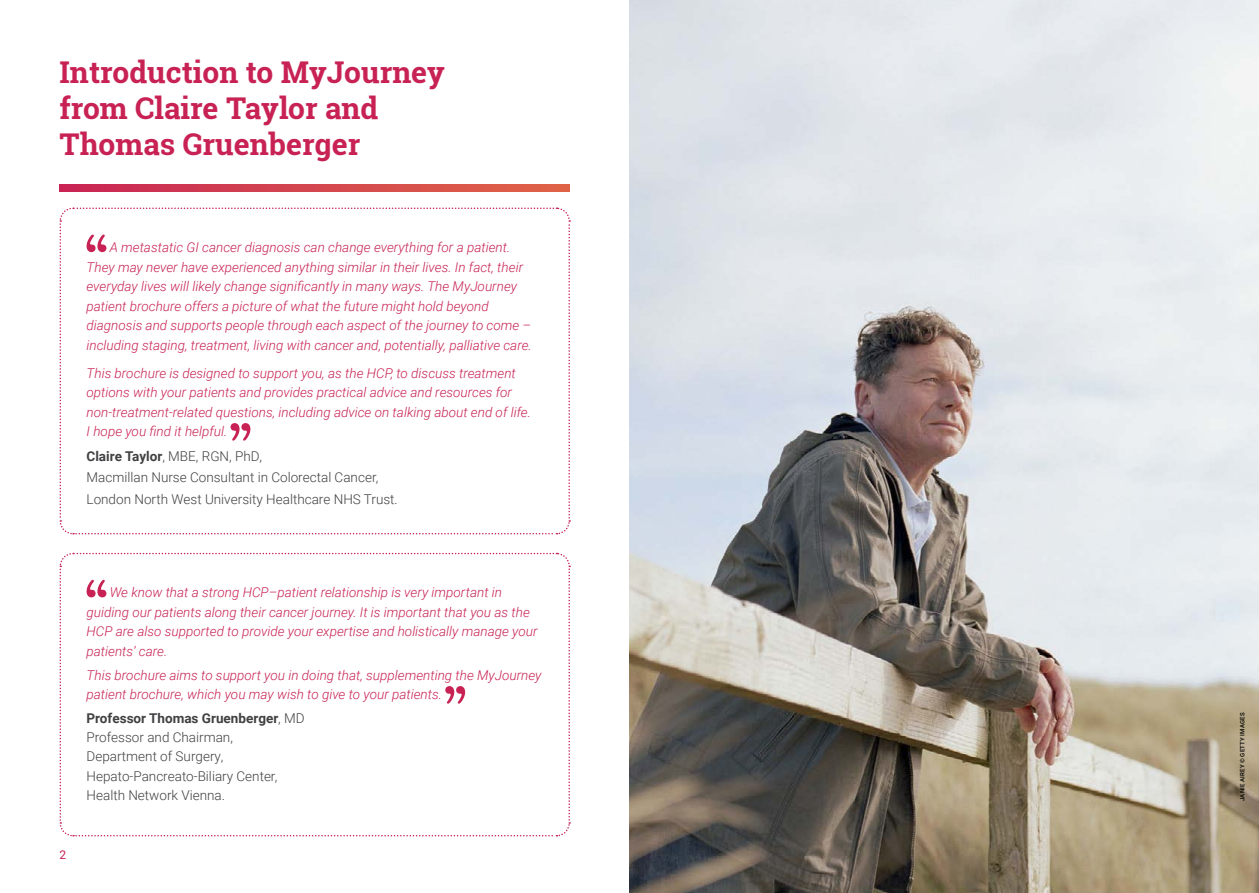
<style>
.page{position:relative;width:1259px;height:893px;background:#fff}
.page>*{position:absolute;margin:0;border:0;box-sizing:border-box;transform-origin:0 0}
.t1{font:700 30px/36px "Roboto Slab";color:#c82254}
.t2{font:italic 300 13.5px/19.5px "Roboto";color:#c82254}
.t3{font:300 13.5px/19.2px "Roboto";color:#414042}
.t4{font:12px "Roboto";color:#c82254}
.t5{font:500 6px "Roboto";letter-spacing:.035em;color:#000}
.s1{font-weight:700}
</style>
<div class="page">
<svg style="left:60px;top:185px;width:510px;height:6px;background:#d3454e"></svg>
<img style="left:629px;top:0;width:630px;height:893px">
<svg style="left:59px;top:207px;width:512px;height:328px"></svg>
<svg style="left:59px;top:552px;width:512px;height:285px"></svg>
<h1 class="t1" style="left:60px;top:54px;width:387px">Introduction to MyJourney from Claire Taylor and<br>Thomas Gruenberger</h1>
<p class="t2" style="left:87px;top:237px;width:447px;text-indent:23px">A metastatic GI cancer diagnosis can change everything for a patient.<br>They may never have experienced anything similar in their lives. In fact, their everyday lives will likely change significantly in many ways. The MyJourney patient brochure offers a picture of what the future might hold beyond diagnosis and supports people through each aspect of the journey to come – including staging, treatment, living with cancer and, potentially, palliative care.</p>
<p class="t2" style="left:87px;top:363px;width:446px">This brochure is designed to support you, as the HCP, to discuss treatment options with your patients and provides practical advice and resources for non-treatment-related questions, including advice on talking about end of life.<br>I hope you find it helpful.</p>
<p class="t3" style="left:87px;top:446px;width:293px;line-height:20.5px"><span class="s1">Claire Taylor</span>, MBE, RGN, PhD,<br>Macmillan Nurse Consultant in Colorectal Cancer,</p>
<p class="t3" style="left:87px;top:489px;width:313px">London North West University Healthcare NHS Trust.</p>
<p class="t4" style="left:60px;top:846px;width:8px">2</p>
<p class="t2" style="left:87px;top:582px;width:452px;text-indent:23px">We know that a strong HCP–patient relationship is very important in guiding our patients along their cancer journey. It is important that you as the HCP are also supported to provide your expertise and holistically manage your patients’ care.</p>
<p class="t2" style="left:87px;top:665px;width:456px">This brochure aims to support you in doing that, supplementing the MyJourney patient brochure, which you may wish to give to your patients.</p>
<p class="t3" style="left:87px;top:708px;width:219px"><span class="s1">Professor Thomas Gruenberger</span>, MD<br>Professor and Chairman,<br>Department of Surgery,<br>Hepato-Pancreato-Biliary Center,<br>Health Network Vienna.</p>
<p class="t5" style="left:1238px;top:801px;width:90px;rotate:-90deg">JANIE AIREY © GETTY IMAGES</p>
</div>
